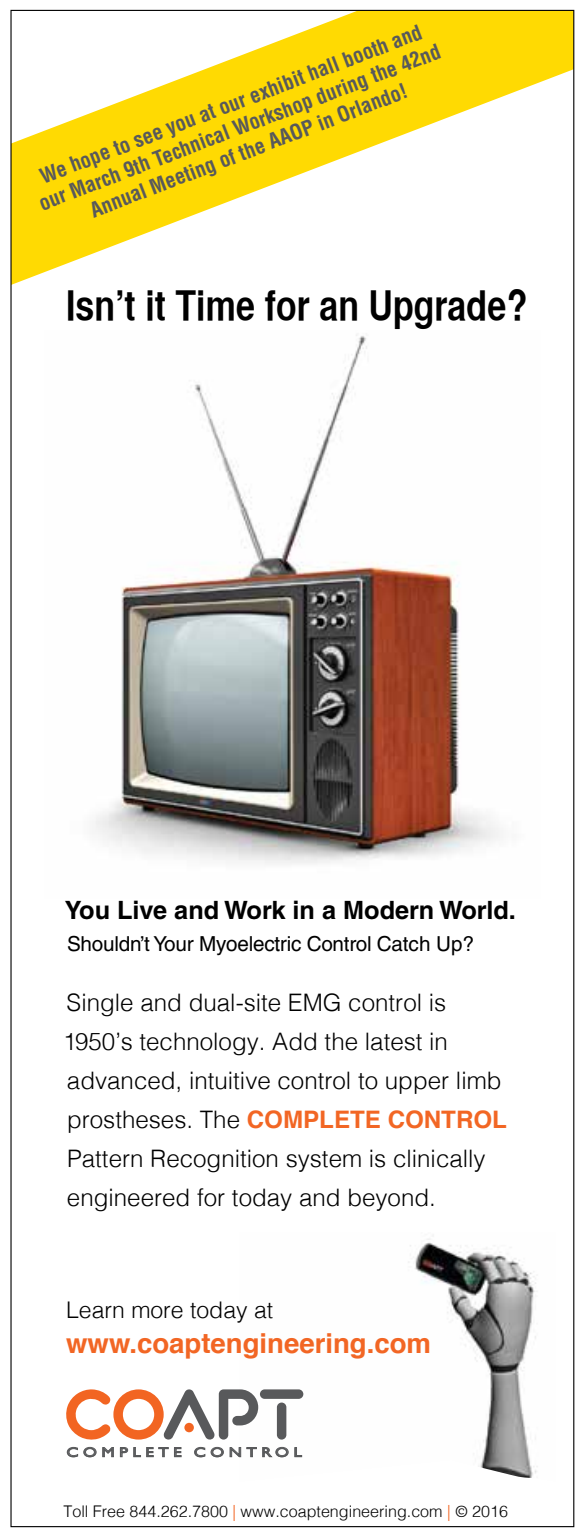
<style>
.page{position:relative;width:579px;height:1531px;background:#fff}
.page>*{position:absolute;margin:0;border:0;box-sizing:border-box;transform-origin:0 0}
.t1{font:41.4px "Helvetica CY Bold";color:#000}
.t2{font:700 27.45px "Helvetica";color:#f26624}
.t3{font:700 25.2px "Helvetica LT Std";color:#000}
.t4{font:300 24.07px/38.9px "Helvetica";color:#000}
.t5{font:300 22.95px "Helvetica";color:#000}
.t6{font:700 condensed 20.7px/24.8px "Helvetica LT Std";color:#58595b;text-align:center}
.t7{font:20.7px "Helvetica LT Std";letter-spacing:-.01em;color:#000}
.t8{font:300 15.97px "Helvetica";color:#000}
.t9{font:13.5px "Gill Sans";letter-spacing:.28em;color:#58595b;scale:1.24 1}
.s1{font-family:"Helvetica"}
.s2{font-weight:700;color:#f26624}
.s3{color:#f26624}
.s4{font-family:"Cyntho Slab Pro";font-weight:400}
</style>
<div class="page">
<img style="left:239px;top:1239px;width:299px;height:239px">
<div style="left:276px;top:1402px;width:10px;height:37px;background:#58595b;border-radius:5px"></div>
<div style="left:259px;top:1389px;width:44px;height:9px;background:#58595b;border-radius:5px"></div>
<svg style="left:67px;top:1447px;width:11px;height:10px"></svg>
<svg style="left:84px;top:1447px;width:12px;height:10px"></svg>
<svg style="left:102px;top:1447px;width:11px;height:9px"></svg>
<svg style="left:120px;top:1447px;width:20px;height:9px"></svg>
<svg style="left:146px;top:1447px;width:22px;height:9px"></svg>
<svg style="left:174px;top:1447px;width:7px;height:9px"></svg>
<svg style="left:194px;top:1447px;width:11px;height:10px"></svg>
<svg style="left:211px;top:1447px;width:12px;height:10px"></svg>
<svg style="left:230px;top:1447px;width:10px;height:9px"></svg>
<svg style="left:246px;top:1447px;width:10px;height:9px"></svg>
<svg style="left:262px;top:1447px;width:26px;height:10px"></svg>
<svg style="left:294px;top:1447px;width:7px;height:9px"></svg>
<svg style="left:66px;top:1389px;width:192px;height:51px"></svg>
<img style="left:95px;top:334px;width:405px;height:530px">
<svg style="left:12px;top:12px;width:559px;height:273px"></svg>
<p class="t6" style="left:26px;top:169px;width:429px;rotate:-21deg">We hope to see you at our exhibit hall booth and our March 9th Technical Workshop during the 42nd<br>Annual Meeting of the AAOP in Orlando!</p>
<h1 class="t1" style="left:66px;top:281px;width:462px">Isn’t it Time for an Upgrade?</h1>
<p class="t3" style="left:65px;top:894px;width:452px">You Live and Work in a Modern World.</p>
<p class="t7" style="left:67px;top:931px;width:408px">Shouldn’t Your <span class="s1">Myoelectric</span> Control Catch Up?</p>
<p class="t4" style="left:63px;top:981px;width:445px">Single and dual-site EMG control is 1950’s technology. Add the latest in advanced, intuitive control to upper limb prostheses. The <span class="s2">COMPLETE CONTROL </span>Pattern Recognition system is clinically engineered for today and beyond.</p>
<p class="t5" style="left:66px;top:1290px;width:208px">Learn more today at</p>
<p class="t2" style="left:66px;top:1321px;width:366px">www.coaptengineering.com</p>
<p class="t9" style="left:66px;top:1444px;width:191px">COMPLETE CONTROL</p>
<p class="t8" style="left:63px;top:1497px;width:445px">Toll Free 844.262.7800 <span class="s3">|</span> www.coaptengineering.com <span class="s3">|</span> <span class="s4">©</span> 2016</p>
</div>
